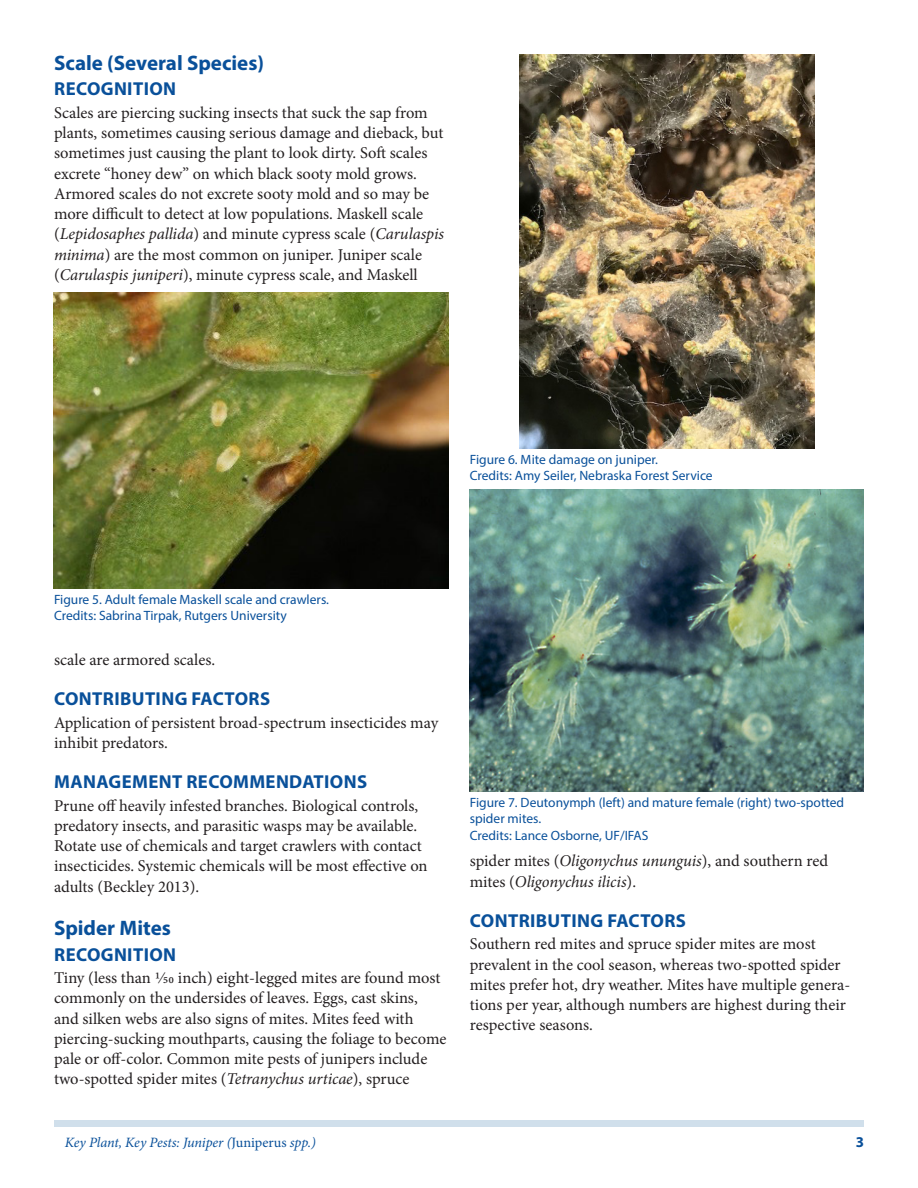
<style>
.page{position:relative;width:918px;height:1188px;background:#fff}
.page>*{position:absolute;margin:0;border:0;box-sizing:border-box;transform-origin:0 0}
.SectionHeading1{font:700 21px "Myriad Pro";color:#09509a}
.SectionHeading2{font:700 18.75px "Myriad Pro";letter-spacing:.02em;color:#09509a}
.Paragraph{font:16.5px/20.2px "Minion Pro";color:#231f20}
.t1{font:700 15px "Myriad Pro";color:#09509a}
.RunningTitleItalics{font:italic 14.25px "Minion Pro";letter-spacing:-.01em;color:#09509a}
.FigureCaption{font:13.5px/16.5px "Myriad Pro";color:#09509a}
.s1{font-style:italic}
.s2{font-style:normal}
</style>
<div class="page">
<div style="left:54px;top:1120px;width:810px;height:7px;background:#d0dfeb"></div>
<img style="left:54px;top:293px;width:394px;height:295px">
<img style="left:519px;top:54px;width:296px;height:394px">
<img style="left:470px;top:489px;width:394px;height:302px">
<p class="SectionHeading1" style="left:54px;top:49px;width:212px">Scale (Several Species)</p>
<p class="SectionHeading2" style="left:54px;top:77px;width:123px">RECOGNITION</p>
<p class="Paragraph" style="left:54px;top:103px;width:392px">Scales are piercing sucking insects that suck the sap from plants, sometimes causing serious damage and dieback, but sometimes just causing the plant to look dirty. Soft scales excrete “honey dew” on which black sooty mold grows.<br>Armored scales do not excrete sooty mold and so may be more difficult to detect at low populations. Maskell scale (<span class="s1">Lepidosaphes pallida</span>) and minute cypress scale (<span class="s1">Carulaspis minima</span>) are the most common on juniper. Juniper scale (<span class="s1">Carulaspis juniperi</span>), minute cypress scale, and Maskell</p>
<p class="FigureCaption" style="left:470px;top:451px;width:190px">Figure 6. Mite damage on juniper.</p>
<p class="FigureCaption" style="left:470px;top:467px;width:244px">Credits: Amy Seiler, Nebraska Forest Service</p>
<p class="FigureCaption" style="left:54px;top:591px;width:277px">Figure 5. Adult female Maskell scale and crawlers.</p>
<p class="FigureCaption" style="left:54px;top:607px;width:234px">Credits: Sabrina Tirpak, Rutgers University</p>
<p class="Paragraph" style="left:54px;top:649px;width:163px">scale are armored scales.</p>
<p class="SectionHeading2" style="left:54px;top:687px;width:217px">CONTRIBUTING FACTORS</p>
<p class="Paragraph" style="left:54px;top:712px;width:386px">Application of persistent broad-spectrum insecticides may inhibit predators.</p>
<p class="SectionHeading2" style="left:54px;top:770px;width:315px">MANAGEMENT RECOMMENDATIONS</p>
<p class="Paragraph" style="left:54px;top:795px;width:375px">Prune off heavily infested branches. Biological controls, predatory insects, and parasitic wasps may be available.<br>Rotate use of chemicals and target crawlers with contact insecticides. Systemic chemicals will be most effective on adults (Beckley 2013).</p>
<p class="SectionHeading1" style="left:54px;top:914px;width:118px">Spider Mites</p>
<p class="SectionHeading2" style="left:54px;top:942px;width:123px">RECOGNITION</p>
<p class="Paragraph" style="left:54px;top:968px;width:394px">Tiny (less than 1/50 inch) eight-legged mites are found most commonly on the undersides of leaves. Eggs, cast skins, and silken webs are also signs of mites. Mites feed with piercing-sucking mouthparts, causing the foliage to become pale or off-color. Common mite pests of junipers include two-spotted spider mites (<span class="s1">Tetranychus urticae</span>), spruce</p>
<p class="FigureCaption" style="left:470px;top:794px;width:376px">Figure 7. Deutonymph (left) and mature female (right) two-spotted spider mites.</p>
<p class="FigureCaption" style="left:470px;top:827px;width:180px">Credits: Lance Osborne, UF/IFAS</p>
<p class="Paragraph" style="left:470px;top:851px;width:360px">spider mites (<span class="s1">Oligonychus ununguis</span>), and southern red mites (<span class="s1">Oligonychus ilicis</span>).</p>
<p class="SectionHeading2" style="left:470px;top:908px;width:217px">CONTRIBUTING FACTORS</p>
<p class="Paragraph" style="left:470px;top:934px;width:382px">Southern red mites and spruce spider mites are most prevalent in the cool season, whereas two-spotted spider mites prefer hot, dry weather. Mites have multiple genera&shy;tions per year, although numbers are highest during their respective seasons.</p>
<p class="RunningTitleItalics" style="left:65px;top:1133px;width:253px">Key Plant, Key Pests: Juniper (<span class="s2">Juniperus</span> spp.)</p>
<p class="t1" style="left:856px;top:1133px;width:10px">3</p>
</div>
